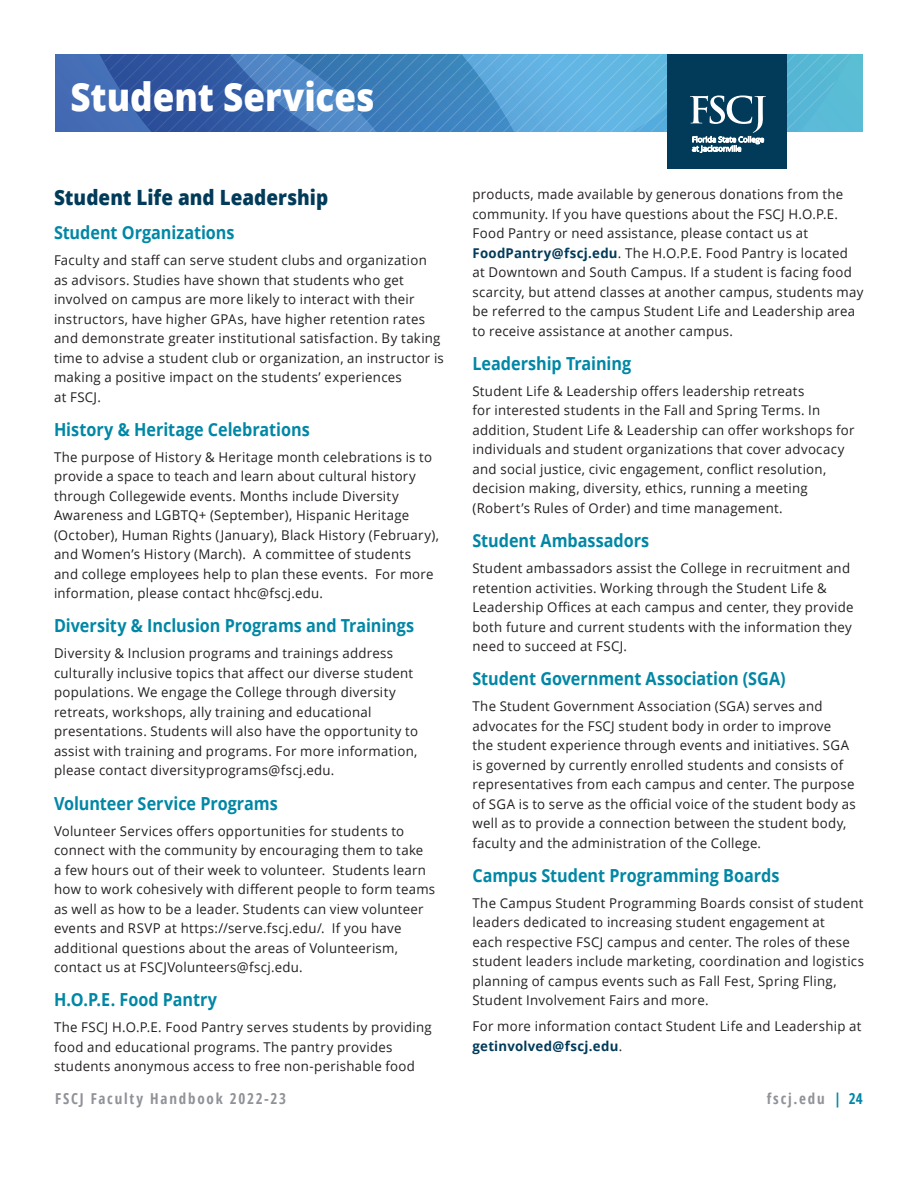
<style>
.page{position:relative;width:918px;height:1188px;background:#fff}
.page>*{position:absolute;margin:0;border:0;box-sizing:border-box;transform-origin:0 0}
.Headline_Rev{font:800 39px "Open Sans";color:#fff;scale:.9 1}
.subhead_02{font:800 21px "Open Sans";color:#023b5a;scale:.9 1}
.subhead_03{font:700 18px "Open Sans";letter-spacing:-.005em;color:#0087a5;scale:.9 1}
.t1{font:700 condensed 15px "Open Sans";letter-spacing:.12em;color:#909298}
.body_copy{font:13.5px/19.5px "Open Sans";letter-spacing:.02em;color:#231f20}
.s1{font-weight:700;color:#023b5a}
.s2{color:#0087a5}
</style>
<div class="page">
<div style="left:667px;top:54px;width:119px;height:114px;background:#023b5a"></div>
<svg style="left:55px;top:54px;width:808px;height:99px"></svg>
<p class="Headline_Rev" style="left:70px;top:67px;width:339px">Student Services</p>
<p class="subhead_02" style="left:54px;top:181px;width:306px">Student Life and Leadership</p>
<p class="subhead_03" style="left:54px;top:220px;width:202px">Student Organizations</p>
<p class="body_copy" style="left:54px;top:250px;width:391px">Faculty and staff can serve student clubs and organization as advisors. Studies have shown that students who get involved on campus are more likely to interact with their instructors, have higher GPAs, have higher retention rates and demonstrate greater institutional satisfaction. By taking time to advise a student club or organization, an instructor is making a positive impact on the students’ experiences<br>at FSCJ.</p>
<p class="subhead_03" style="left:54px;top:417px;width:286px">History &amp; Heritage Celebrations</p>
<p class="body_copy" style="left:54px;top:447px;width:387px">The purpose of History &amp; Heritage month celebrations is to provide a space to teach and learn about cultural history through Collegewide events. Months include Diversity Awareness and LGBTQ+ (September), Hispanic Heritage (October), Human Rights (January), Black History (February), and Women’s History (March). A committee of students<br>and college employees help to plan these events. For more information, please contact hhc@fscj.edu.</p>
<p class="subhead_03" style="left:54px;top:613px;width:402px">Diversity &amp; Inclusion Programs and Trainings</p>
<p class="body_copy" style="left:54px;top:643px;width:366px">Diversity &amp; Inclusion programs and trainings address culturally inclusive topics that affect our diverse student populations. We engage the College through diversity retreats, workshops, ally training and educational presentations. Students will also have the opportunity to assist with training and programs. For more information, please contact diversityprograms@fscj.edu.</p>
<p class="subhead_03" style="left:54px;top:790px;width:250px">Volunteer Service Programs</p>
<p class="body_copy" style="left:54px;top:821px;width:383px">Volunteer Services offers opportunities for students to connect with the community by encouraging them to take<br>a few hours out of their week to volunteer. Students learn how to work cohesively with different people to form teams as well as how to be a leader. Students can view volunteer events and RSVP at https://serve.fscj.edu/. If you have additional questions about the areas of Volunteerism, contact us at FSCJVolunteers@fscj.edu.</p>
<p class="subhead_03" style="left:54px;top:987px;width:183px">H.O.P.E. Food Pantry</p>
<p class="body_copy" style="left:54px;top:1017px;width:379px">The FSCJ H.O.P.E. Food Pantry serves students by providing food and educational programs. The pantry provides students anonymous access to free non-perishable food</p>
<p class="body_copy" style="left:472px;top:184px;width:392px">products, made available by generous donations from the community. If you have questions about the FSCJ H.O.P.E.<br>Food Pantry or need assistance, please contact us at <span class="s1">FoodPantry@fscj.edu</span>. The H.O.P.E. Food Pantry is located at Downtown and South Campus. If a student is facing food scarcity, but attend classes at another campus, students may be referred to the campus Student Life and Leadership area to receive assistance at another campus.</p>
<p class="subhead_03" style="left:472px;top:351px;width:178px">Leadership Training</p>
<p class="body_copy" style="left:472px;top:381px;width:383px">Student Life &amp; Leadership offers leadership retreats<br>for interested students in the Fall and Spring Terms. In addition, Student Life &amp; Leadership can offer workshops for individuals and student organizations that cover advocacy and social justice, civic engagement, conflict resolution, decision making, diversity, ethics, running a meeting (Robert’s Rules of Order) and time management.</p>
<p class="subhead_03" style="left:472px;top:528px;width:198px">Student Ambassadors</p>
<p class="body_copy" style="left:472px;top:558px;width:383px">Student ambassadors assist the College in recruitment and retention activities. Working through the Student Life &amp; Leadership Offices at each campus and center, they provide both future and current students with the information they need to succeed at FSCJ.</p>
<p class="subhead_03" style="left:472px;top:666px;width:350px">Student Government Association (SGA)</p>
<p class="body_copy" style="left:472px;top:696px;width:385px">The Student Government Association (SGA) serves and advocates for the FSCJ student body in order to improve<br>the student experience through events and initiatives. SGA is governed by currently enrolled students and consists of representatives from each campus and center. The purpose of SGA is to serve as the official voice of the student body as well as to provide a connection between the student body, faculty and the administration of the College.</p>
<p class="subhead_03" style="left:472px;top:863px;width:343px">Campus Student Programming Boards</p>
<p class="body_copy" style="left:472px;top:893px;width:393px">The Campus Student Programming Boards consist of student leaders dedicated to increasing student engagement at<br>each respective FSCJ campus and center. The roles of these student leaders include marketing, coordination and logistics planning of campus events such as Fall Fest, Spring Fling, Student Involvement Fairs and more.</p>
<p class="body_copy" style="left:472px;top:1016px;width:391px">For more information contact Student Life and Leadership at <span class="s1">getinvolved@fscj.edu</span>.</p>
<p class="t1" style="left:55px;top:1089px;width:233px">FSCJ Faculty Handbook 2022-23</p>
<p class="t1" style="left:767px;top:1089px;width:98px">fscj.edu <span class="s2">| 24</span></p>
</div>
